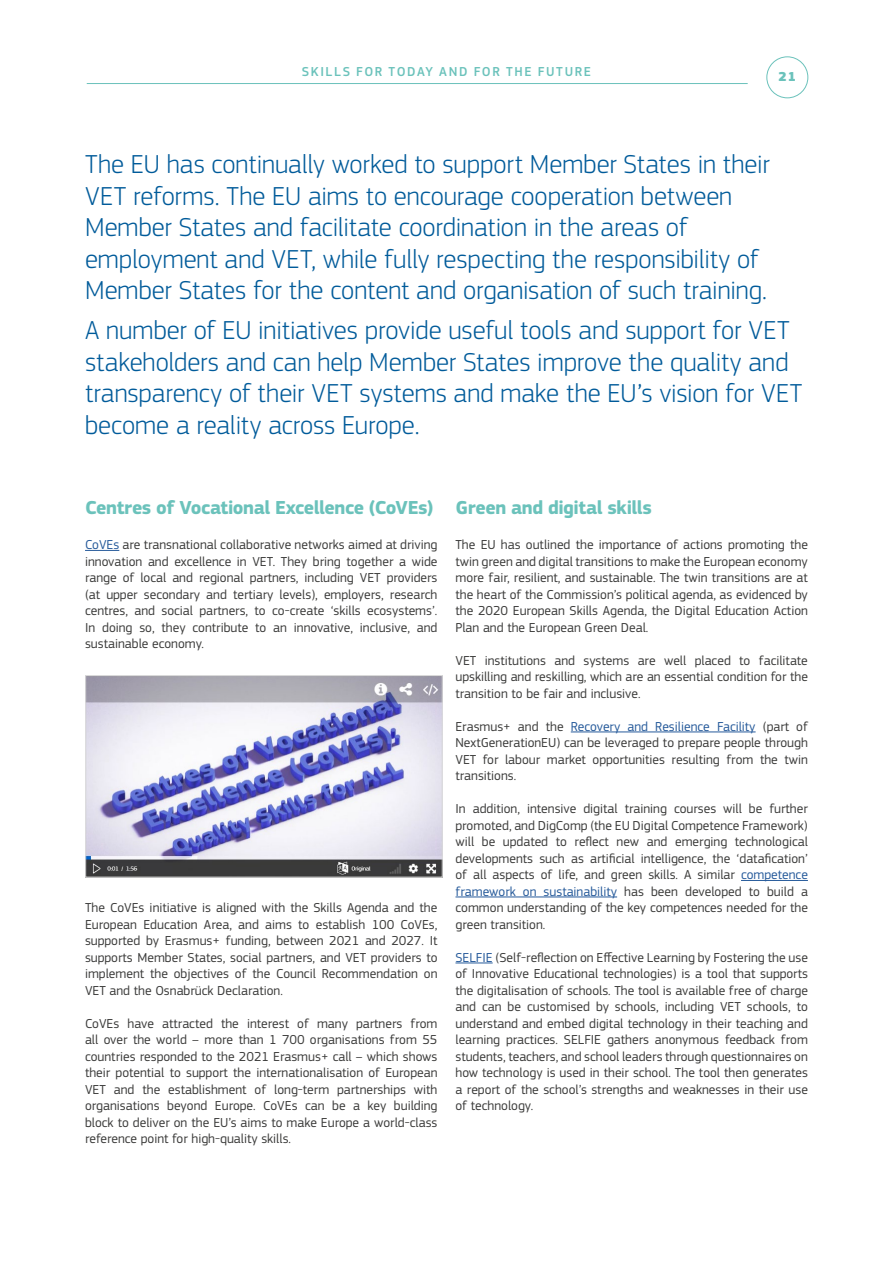
<style>
.page{position:relative;width:893px;height:1263px;background:#fff}
.page>*{position:absolute;margin:0;border:0;box-sizing:border-box;transform-origin:0 0}
.Intro_copy_blue{font:300 27px/31.5px "EC Square Sans Pro";letter-spacing:-.005em;color:#005b9a}
.H2{font:700 19.5px "EC Square Sans Pro";letter-spacing:-.02em;color:#6bc2bb}
.Body{font:13.5px/16.5px "EC Square Sans Pro";color:#3c3c3b;text-align:justify}
.t1{font:500 13.5px "EC Square Sans Pro";letter-spacing:.12em;color:#6bc2bb}
.t2{font:900 13.5px "EC Square Sans Pro Extra";color:#6bc2bb}
.s1{color:#275b9b}
</style>
<div class="page">
<hr style="left:85px;top:550px;width:34px;height:1px;background:#275b9b">
<hr style="left:571px;top:731px;width:185px;height:1px;background:#275b9b">
<hr style="left:741px;top:880px;width:67px;height:1px;background:#275b9b">
<hr style="left:455px;top:896px;width:162px;height:1px;background:#275b9b">
<hr style="left:455px;top:962px;width:38px;height:1px;background:#275b9b">
<img style="left:87px;top:677px;width:353px;height:198px">
<div style="left:85px;top:675px;width:357px;height:202px;border:1px solid #dadada"></div>
<hr style="left:87px;top:83px;width:661px;height:1px;background:#6bc2bb">
<div style="left:767px;top:57px;width:41px;height:41px;border:1px solid #6bc2bb;border-radius:50%"></div>
<p class="t1" style="left:302px;top:64px;width:291px">SKILLS FOR TODAY AND FOR THE FUTURE</p>
<p class="t2" style="left:779px;top:68px;width:19px">21</p>
<p class="Intro_copy_blue" style="left:85px;top:149px;width:686px">The EU has continually worked to support Member States in their VET reforms. The EU aims to encourage cooperation between Member States and facilitate coordination in the areas of employment and VET, while fully respecting the responsibility of Member States for the content and organisation of such training.</p>
<p class="Intro_copy_blue" style="left:85px;top:315px;width:719px">A number of EU initiatives provide useful tools and support for VET stakeholders and can help Member States improve the quality and transparency of their VET systems and make the EU’s vision for VET become a reality across Europe.</p>
<p class="H2" style="left:85px;top:496px;width:350px">Centres of Vocational Excellence (CoVEs)</p>
<p class="Body" style="left:85px;top:536px;width:354px"><span class="s1">CoVEs</span> are transnational collaborative networks aimed at driving innovation and excellence in VET. They bring together a wide range of local and regional partners, including VET providers (at upper secondary and tertiary levels), employers, research centres, and social partners, to co-create ‘skills ecosystems’.<br>In doing so, they contribute to an innovative, inclusive, and sustainable economy.</p>
<p class="Body" style="left:85px;top:899px;width:354px">The CoVEs initiative is aligned with the Skills Agenda and the European Education Area, and aims to establish 100 CoVEs, supported by Erasmus+ funding, between 2021 and 2027. It supports Member States, social partners, and VET providers to implement the objectives of the Council Recommendation on VET and the Osnabrück Declaration.</p>
<p class="Body" style="left:85px;top:1015px;width:354px">CoVEs have attracted the interest of many partners from all over the world – more than 1 700 organisations from 55 countries responded to the 2021 Erasmus+ call – which shows their potential to support the internationalisation of European VET and the establishment of long-term partnerships with organisations beyond Europe. CoVEs can be a key building block to deliver on the EU’s aims to make Europe a world-class reference point for high-quality skills.</p>
<p class="H2" style="left:455px;top:496px;width:198px">Green and digital skills</p>
<p class="Body" style="left:455px;top:536px;width:354px">The EU has outlined the importance of actions promoting the twin green and digital transitions to make the European economy more fair, resilient, and sustainable. The twin transitions are at the heart of the Commission’s political agenda, as evidenced by the 2020 European Skills Agenda, the Digital Education Action Plan and the European Green Deal.</p>
<p class="Body" style="left:455px;top:652px;width:354px">VET institutions and systems are well placed to facilitate upskilling and reskilling, which are an essential condition for the transition to be fair and inclusive.</p>
<p class="Body" style="left:455px;top:718px;width:354px">Erasmus+ and the <span class="s1">Recovery and Resilience Facility</span> (part of NextGenerationEU) can be leveraged to prepare people through VET for labour market opportunities resulting from the twin transitions.</p>
<p class="Body" style="left:455px;top:800px;width:354px">In addition, intensive digital training courses will be further promoted, and DigComp (the EU Digital Competence Framework) will be updated to reflect new and emerging technological developments such as artificial intelligence, the ‘datafication’ of all aspects of life, and green skills. A similar <span class="s1">competence framework on sustainability</span> has been developed to build a common understanding of the key competences needed for the green transition.</p>
<p class="Body" style="left:455px;top:949px;width:354px"><span class="s1">SELFIE</span> (Self-reflection on Effective Learning by Fostering the use of Innovative Educational technologies) is a tool that supports the digitalisation of schools. The tool is available free of charge and can be customised by schools, including VET schools, to understand and embed digital technology in their teaching and learning practices. SELFIE gathers anonymous feedback from students, teachers, and school leaders through questionnaires on how technology is used in their school. The tool then generates a report of the school’s strengths and weaknesses in their use of technology.</p>
</div>
